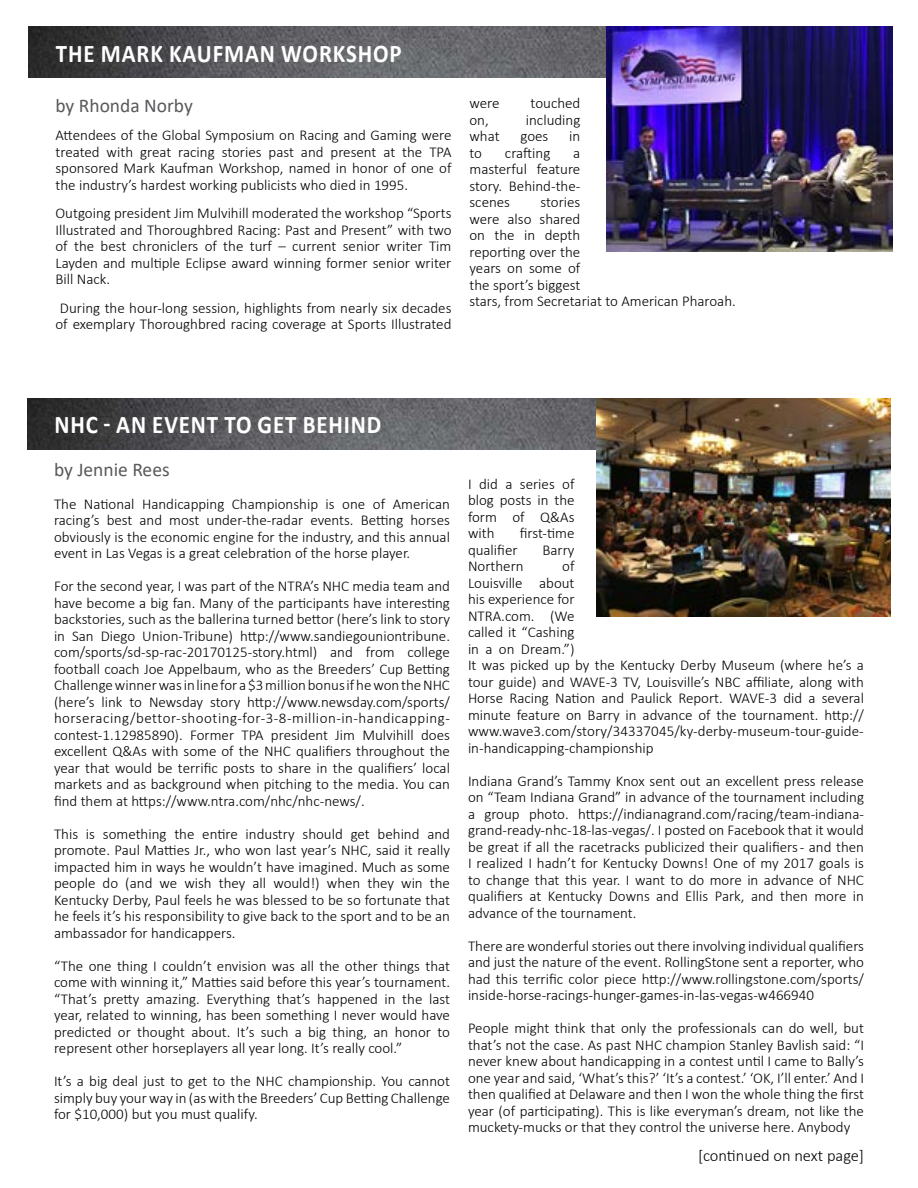
<style>
.page{position:relative;width:918px;height:1188px;background:#fff}
.page>*{position:absolute;margin:0;border:0;box-sizing:border-box;transform-origin:0 0}
.t1{font:700 25.5px "Calibri";letter-spacing:.04em;color:#fff;scale:.9 1}
.t2{font:19.5px "Calibri";color:#59595c}
.t3{font:300 16.5px "Calibri";color:#000}
.t4{font:300 15px/16.5px "Calibri";color:#000;text-align:justify}
</style>
<div class="page">
<img style="left:27px;top:398px;width:569px;height:51px">
<img style="left:596px;top:398px;width:295px;height:219px">
<img style="left:28px;top:27px;width:578px;height:51px">
<img style="left:606px;top:27px;width:286px;height:225px">
<h1 class="t1" style="left:56px;top:35px;width:386px">THE MARK KAUFMAN WORKSHOP</h1>
<h2 class="t2" style="left:56px;top:92px;width:139px">by Rhonda Norby</h2>
<p class="t4" style="left:56px;top:127px;width:398px">Attendees of the Global Symposium on Racing and Gaming were treated with great racing stories past and present at the TPA sponsored Mark Kaufman Workshop, named in honor of one of the industry’s hardest working publicists who died in 1995.</p>
<p class="t4" style="left:56px;top:205px;width:398px">Outgoing president Jim Mulvihill moderated the workshop “Sports Illustrated and Thoroughbred Racing: Past and Present” with two of the best chroniclers of the turf – current senior writer Tim Layden and multiple Eclipse award winning former senior writer Bill Nack.</p>
<p class="t4" style="left:56px;top:299px;width:398px">During the hour-long session, highlights from nearly six decades of exemplary Thoroughbred racing coverage at Sports Illustrated</p>
<p class="t4" style="left:470px;top:95px;width:32px">were</p>
<p class="t4" style="left:531px;top:95px;width:51px">touched</p>
<p class="t4" style="left:470px;top:111px;width:21px">on,</p>
<p class="t4" style="left:526px;top:111px;width:56px">including</p>
<p class="t4" style="left:470px;top:128px;width:32px">what</p>
<p class="t4" style="left:520px;top:128px;width:29px">goes</p>
<p class="t4" style="left:569px;top:128px;width:13px">in</p>
<p class="t4" style="left:470px;top:144px;width:14px">to</p>
<p class="t4" style="left:505px;top:144px;width:47px">crafting</p>
<p class="t4" style="left:470px;top:144px;width:112px;text-indent:104px">a masterful feature story. Behind-the&shy;scenes</p>
<p class="t4" style="left:470px;top:194px;width:268px;text-align:left;text-indent:71px">stories<br>were also shared<br>on the in depth<br>reporting over the<br>years on some of<br>the sport’s biggest<br>stars, from Secretariat to American Pharoah.</p>
<h1 class="t1" style="left:54px;top:407px;width:365px">NHC - AN EVENT TO GET BEHIND</h1>
<h2 class="t2" style="left:54px;top:456px;width:117px">by Jennie Rees</h2>
<p class="t4" style="left:54px;top:495px;width:398px">The National Handicapping Championship is one of American racing’s best and most under-the-radar events. Betting horses obviously is the economic engine for the industry, and this annual event in Las Vegas is a great celebration of the horse player.</p>
<p class="t4" style="left:54px;top:578px;width:398px">For the second year, I was part of the NTRA’s NHC media team and have become a big fan. Many of the participants have interesting backstories, such as the ballerina turned bettor (here’s link to story in San Diego Union-Tribune) http://www.sandiegouniontribune. com/sports/sd-sp-rac-20170125-story.html) and from college football coach Joe Appelbaum, who as the Breeders’ Cup Betting Challenge winner was in line for a $3 million bonus if he won the NHC (here’s link to Newsday story http://www.newsday.com/sports/ horseracing/bettor-shooting-for-3-8-million-in-handicapping&shy;contest-1.12985890). Former TPA president Jim Mulvihill does excellent Q&amp;As with some of the NHC qualifiers throughout the year that would be terrific posts to share in the qualifiers’ local markets and as background when pitching to the media. You can find them at https://www.ntra.com/nhc/nhc-news/.</p>
<p class="t4" style="left:54px;top:825px;width:398px">This is something the entire industry should get behind and promote. Paul Matties Jr., who won last year’s NHC, said it really impacted him in ways he wouldn’t have imagined. Much as some people do (and we wish they all would!) when they win the Kentucky Derby, Paul feels he was blessed to be so fortunate that he feels it’s his responsibility to give back to the sport and to be an ambassador for handicappers.</p>
<p class="t4" style="left:54px;top:957px;width:398px">“The one thing I couldn’t envision was all the other things that come with winning it,” Matties said before this year’s tournament. “That’s pretty amazing. Everything that’s happened in the last year, related to winning, has been something I never would have predicted or thought about. It’s such a big thing, an honor to represent other horseplayers all year long. It’s really cool.”</p>
<p class="t4" style="left:54px;top:1073px;width:398px">It’s a big deal just to get to the NHC championship. You cannot simply buy your way in (as with the Breeders’ Cup Betting Challenge for $10,000) but you must qualify.</p>
<p class="t4" style="left:468px;top:475px;width:108px">I did a series of blog posts in the form of Q&amp;As with</p>
<p class="t4" style="left:520px;top:525px;width:56px">first-time</p>
<p class="t4" style="left:468px;top:541px;width:51px">qualifier</p>
<p class="t4" style="left:542px;top:541px;width:34px">Barry</p>
<p class="t4" style="left:468px;top:558px;width:57px">Northern</p>
<p class="t4" style="left:468px;top:558px;width:398px;text-align:left;text-indent:94px">of<br>Louisville about<br>his experience for<br>NTRA.com. (We<br>called it “Cashing<br>in a on Dream.”)<br>It was picked up by the Kentucky Derby Museum (where he’s a tour guide) and WAVE-3 TV, Louisville’s NBC affiliate, along with Horse Racing Nation and Paulick Report. WAVE-3 did a several minute feature on Barry in advance of the tournament. http:// www.wave3.com/story/34337045/ky-derby-museum-tour-guide&shy;in-handicapping-championship</p>
<p class="t4" style="left:468px;top:772px;width:398px">Indiana Grand’s Tammy Knox sent out an excellent press release on “Team Indiana Grand” in advance of the tournament including a group photo. https://indianagrand.com/racing/team-indiana&shy;grand-ready-nhc-18-las-vegas/. I posted on Facebook that it would be great if all the racetracks publicized their qualifiers - and then I realized I hadn’t for Kentucky Downs! One of my 2017 goals is to change that this year. I want to do more in advance of NHC qualifiers at Kentucky Downs and Ellis Park, and then more in advance of the tournament.</p>
<p class="t4" style="left:468px;top:937px;width:398px">There are wonderful stories out there involving individual qualifiers and just the nature of the event. RollingStone sent a reporter, who had this terrific color piece http://www.rollingstone.com/sports/ inside-horse-racings-hunger-games-in-las-vegas-w466940</p>
<p class="t4" style="left:468px;top:1020px;width:398px">People might think that only the professionals can do well, but that’s not the case. As past NHC champion Stanley Bavlish said: “I never knew about handicapping in a contest until I came to Bally’s one year and said, ‘What’s this?’ ‘It’s a contest.’ ‘OK, I’ll enter.’ And I then qualified at Delaware and then I won the whole thing the first year (of participating). This is like everyman’s dream, not like the muckety-mucks or that they control the universe here. Anybody</p>
<p class="t3" style="left:698px;top:1145px;width:167px">[continued on next page]</p>
</div>
